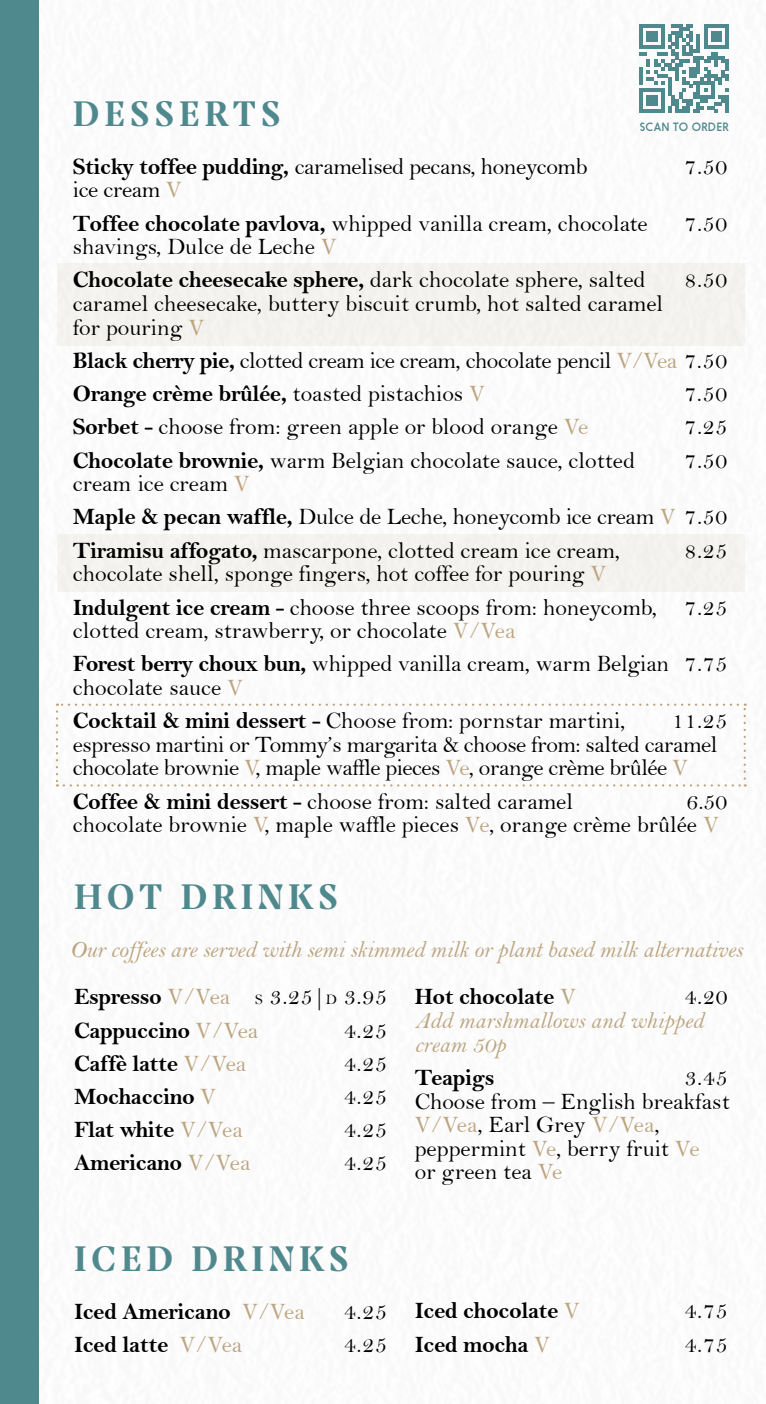
<style>
.page{position:relative;width:766px;height:1404px;background:#fff}
.page>*{position:absolute;margin:0;border:0;box-sizing:border-box;transform-origin:0 0}
.t1{font:38.25px "Prospectus M Bld";letter-spacing:.12em;color:#50898d}
.t2{font:23.62px/33.3px "Bell";color:#000}
.t3{font:23.62px "Bell MT Bold";letter-spacing:-.02em;color:#000}
.t4{font:23.62px/23.6px "Bell";letter-spacing:-.02em;color:#000}
.t5{font:23.62px/23.6px "Bell MT Italic";letter-spacing:-.01em;color:#bca580}
.t6{font:11.25px "Nanami";letter-spacing:.05em;color:#50898d}
.s1{font-family:"Bell MT Bold"}
.s2{color:#bca580}
.s3{font-family:"Bell"}
.s4{font-family:"Bell";color:#bca580}
.s5{font-size:14.62px}
</style>
<div class="page">
<div style="left:57px;top:263px;width:687px;height:83px;background:#f8f6f2"></div>
<div style="left:57px;top:534px;width:687px;height:58px;background:#f8f6f2"></div>
<svg style="left:56px;top:711px;width:2px;height:75px"></svg>
<svg style="left:64px;top:784px;width:681px;height:2px"></svg>
<svg style="left:743px;top:703px;width:2px;height:75px"></svg>
<svg style="left:57px;top:703px;width:680px;height:2px"></svg>
<div style="left:0;top:0;width:38px;height:1403px;background:#50898d"></div>
<svg style="left:639px;top:24px;width:89px;height:89px"></svg>
<h1 class="t1" style="left:73px;top:84px;width:209px">DESSERTS</h1>
<p class="t2" style="left:73px;top:149px;width:516px"><span class="s1">Sticky toffee pudding,</span> caramelised pecans, honeycomb</p>
<p class="t2" style="left:684px;top:149px;width:44px">7.50</p>
<p class="t2" style="left:73px;top:173px;width:576px">ice cream <span class="s2">V<br></span><span class="s1">Toffee chocolate pavlova,</span> whipped vanilla cream, chocolate</p>
<p class="t6" style="left:639px;top:120px;width:90px">SCAN TO ORDER</p>
<p class="t2" style="left:684px;top:206px;width:44px">7.50</p>
<p class="t2" style="left:73px;top:230px;width:265px">shavings, Dulce de Leche <span class="s2">V</span></p>
<p class="t3" style="left:73px;top:266px;width:574px">Chocolate cheesecake sphere, <span class="s3">dark chocolate sphere, salted</span></p>
<p class="t2" style="left:684px;top:263px;width:44px">8.50</p>
<p class="t2" style="left:73px;top:291px;width:591px;line-height:23.6px">caramel cheesecake, buttery biscuit crumb, hot salted caramel for pouring <span class="s2">V</span></p>
<p class="t4" style="left:73px;top:348px;width:655px"><span class="s1">Black cherry pie,</span> clotted cream ice cream, chocolate pencil <span class="s2">V/Vea</span> 7.50</p>
<p class="t3" style="left:73px;top:379px;width:413px">Orange crème brûlée, <span class="s3">toasted pistachios</span> <span class="s4">V</span></p>
<p class="t2" style="left:684px;top:377px;width:44px">7.50</p>
<p class="t2" style="left:73px;top:410px;width:516px"><span class="s1">Sorbet -</span> choose from: green apple or blood orange <span class="s2">Ve</span></p>
<p class="t2" style="left:684px;top:410px;width:44px">7.25</p>
<p class="t2" style="left:73px;top:443px;width:563px"><span class="s1">Chocolate brownie,</span> warm Belgian chocolate sauce, clotted</p>
<p class="t2" style="left:684px;top:443px;width:44px">7.50</p>
<p class="t2" style="left:73px;top:467px;width:655px">cream ice cream <span class="s2">V<br></span><span class="s1">Maple &amp; pecan waffle,</span> Dulce de Leche, honeycomb ice cream <span class="s2">V</span> 7.50<br><span class="s1">Tiramisu affogato,</span> mascarpone, clotted cream ice cream,</p>
<p class="t2" style="left:684px;top:533px;width:44px">8.25</p>
<p class="t2" style="left:73px;top:557px;width:655px">chocolate shell, sponge fingers, hot coffee for pouring <span class="s2">V<br></span><span class="s1">Indulgent ice cream -</span> choose three scoops from: honeycomb, 7.25</p>
<p class="t2" style="left:73px;top:613px;width:655px">clotted cream, strawberry, or chocolate <span class="s2">V/Vea<br></span><span class="s1">Forest berry choux bun,</span> whipped vanilla cream, warm Belgian 7.75</p>
<p class="t2" style="left:73px;top:670px;width:554px">chocolate sauce <span class="s2">V<br></span><span class="s1">Cocktail &amp; mini dessert -</span> Choose from: pornstar martini,</p>
<p class="t4" style="left:73px;top:708px;width:655px;text-indent:598px">11.25 espresso martini or Tommy’s margarita &amp; choose from: salted caramel chocolate brownie <span class="s2">V</span>, maple waffle pieces <span class="s2">Ve</span>, orange crème brûlée <span class="s2">V</span></p>
<p class="t2" style="left:73px;top:784px;width:501px"><span class="s1">Coffee &amp; mini dessert -</span> choose from: salted caramel</p>
<p class="t2" style="left:73px;top:789px;width:655px;line-height:23.6px;text-indent:613px">6.50 chocolate brownie <span class="s2">V</span>, maple waffle pieces <span class="s2">Ve</span>, orange crème brûlée <span class="s2">V</span></p>
<h1 class="t1" style="left:74px;top:867px;width:265px">HOT DRINKS</h1>
<p class="t5" style="left:70px;top:937px;width:674px">Our coffees are served with semi skimmed milk or plant based milk alternatives</p>
<p class="t2" style="left:74px;top:980px;width:314px"><span class="s1">Espresso</span> <span class="s2">V/Vea</span> <span class="s5">S</span> 3.25|<span class="s5">D</span> 3.95</p>
<p class="t3" style="left:74px;top:1015px;width:186px">Cappuccino <span class="s4">V/Vea</span></p>
<p class="t2" style="left:344px;top:1013px;width:44px">4.25</p>
<p class="t3" style="left:74px;top:1049px;width:174px">Caffè latte <span class="s4">V/Vea</span></p>
<p class="t2" style="left:344px;top:1046px;width:44px">4.25</p>
<p class="t3" style="left:74px;top:1082px;width:144px">Mochaccino <span class="s4">V</span></p>
<p class="t2" style="left:344px;top:1079px;width:44px">4.25</p>
<p class="t3" style="left:74px;top:1115px;width:170px">Flat white <span class="s4">V/Vea</span></p>
<p class="t2" style="left:344px;top:1112px;width:44px">4.25</p>
<p class="t3" style="left:74px;top:1148px;width:178px">Americano <span class="s4">V/Vea</span></p>
<p class="t2" style="left:344px;top:1145px;width:44px">4.25</p>
<h1 class="t1" style="left:74px;top:1228px;width:276px">ICED DRINKS</h1>
<p class="t3" style="left:74px;top:1296px;width:232px">Iced Americano <span class="s4">V/Vea</span></p>
<p class="t2" style="left:344px;top:1293px;width:44px">4.25</p>
<p class="t3" style="left:74px;top:1329px;width:170px">Iced latte <span class="s4">V/Vea</span></p>
<p class="t2" style="left:344px;top:1327px;width:44px">4.25</p>
<p class="t3" style="left:414px;top:982px;width:163px">Hot chocolate <span class="s4">V</span></p>
<p class="t2" style="left:684px;top:980px;width:44px">4.20</p>
<p class="t5" style="left:414px;top:1008px;width:290px">Add marshmallows and whipped cream 50p</p>
<p class="t3" style="left:414px;top:1063px;width:81px">Teapigs</p>
<p class="t2" style="left:414px;top:1065px;width:316px;line-height:23.6px;text-indent:270px">3.45<br>Choose from – English breakfast<br><span class="s2">V/Vea</span>, Earl Grey <span class="s2">V/Vea</span>, peppermint <span class="s2">Ve</span>, berry fruit <span class="s2">Ve<br></span>or green tea <span class="s2">Ve</span></p>
<p class="t3" style="left:414px;top:1296px;width:167px">Iced chocolate <span class="s4">V</span></p>
<p class="t2" style="left:684px;top:1293px;width:44px">4.75</p>
<p class="t3" style="left:414px;top:1329px;width:137px">Iced mocha <span class="s4">V</span></p>
<p class="t2" style="left:684px;top:1327px;width:44px">4.75</p>
</div>
